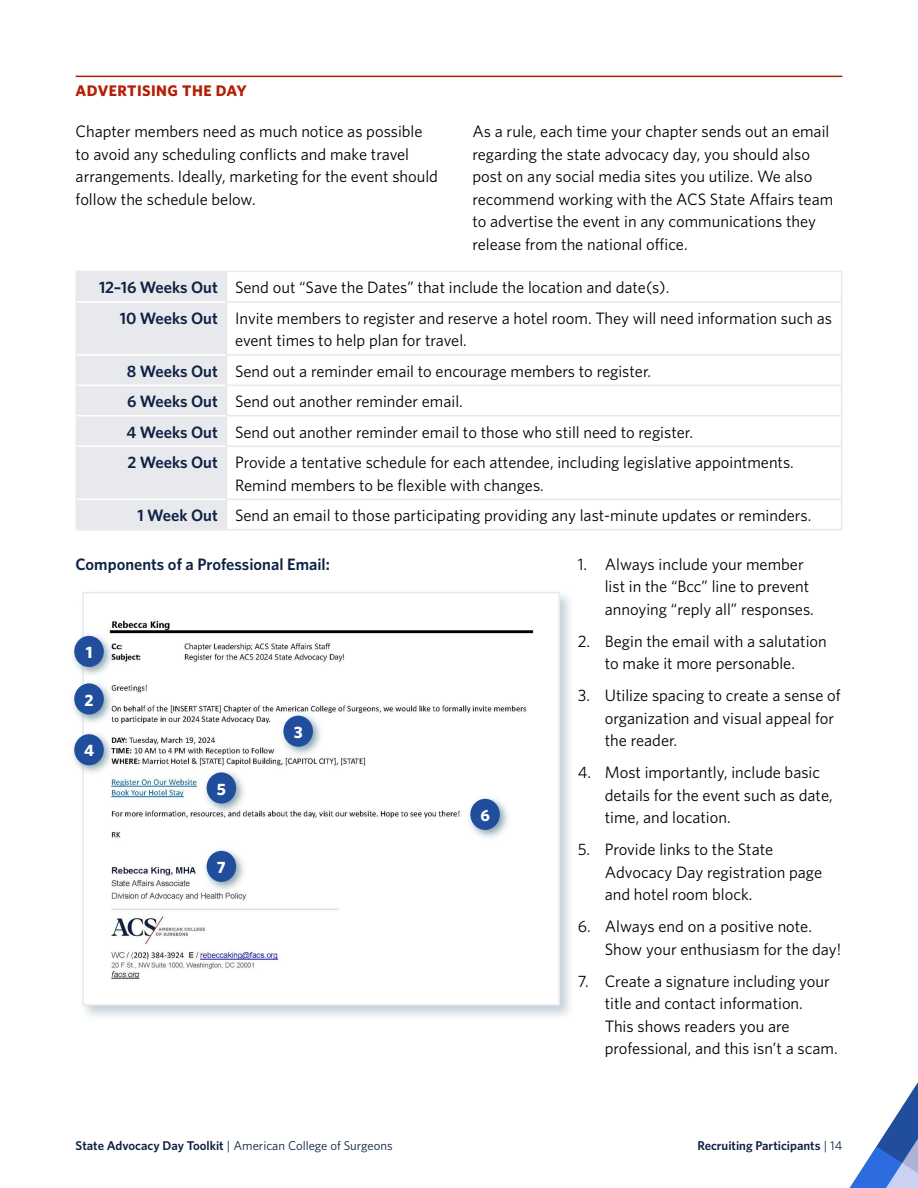
<style>
.page{position:relative;width:918px;height:1188px;background:#fff}
.page>*{position:absolute;margin:0;border:0;box-sizing:border-box;transform-origin:0 0}
.t1{font:16.5px/22.5px "Whitney";color:#000}
.t2{font:600 16.5px "Whitney";color:#0f2144}
.t3{font:700 16.5px "Whitney";color:#fff}
.t4{font:700 15.3px "Whitney";letter-spacing:.03em;color:#b51e07}
.t5{font:12.75px "Whitney";color:#0f2144}
.t6{font:600 12.75px "Whitney";color:#0f2144}
.s1{font-weight:600;color:#0f2144}
.s2{font-weight:600}
.s3{font-weight:400}
</style>
<div class="page">
<svg style="left:850px;top:1082px;width:68px;height:106px"></svg>
<hr style="left:76px;top:76px;width:766px;height:1px;background:#b51e07">
<div style="left:77px;top:272px;width:149px;height:257px;background:#e8e9ed"></div>
<hr style="left:226px;top:272px;width:1px;height:30px;background:#e6e7e8">
<hr style="left:226px;top:302px;width:1px;height:53px;background:#e6e7e8">
<hr style="left:226px;top:355px;width:1px;height:30px;background:#e6e7e8">
<hr style="left:226px;top:385px;width:1px;height:31px;background:#e6e7e8">
<hr style="left:226px;top:416px;width:1px;height:30px;background:#e6e7e8">
<hr style="left:226px;top:446px;width:1px;height:53px;background:#e6e7e8">
<hr style="left:226px;top:499px;width:1px;height:30px;background:#e6e7e8">
<hr style="left:77px;top:301px;width:149px;height:2px;background:#fff">
<hr style="left:77px;top:354px;width:149px;height:2px;background:#fff">
<hr style="left:77px;top:385px;width:149px;height:1px;background:#fff">
<hr style="left:77px;top:415px;width:149px;height:2px;background:#fff">
<hr style="left:77px;top:446px;width:149px;height:1px;background:#fff">
<hr style="left:77px;top:498px;width:149px;height:2px;background:#fff">
<hr style="left:226px;top:271px;width:616px;height:1px;background:#e8e9ed">
<svg style="left:841px;top:272px;width:1px;height:29px"></svg>
<hr style="left:227px;top:301px;width:615px;height:2px;background:#e8e9ed">
<hr style="left:841px;top:303px;width:1px;height:51px;background:#e8e9ed">
<hr style="left:227px;top:354px;width:615px;height:2px;background:#e8e9ed">
<hr style="left:227px;top:385px;width:615px;height:1px;background:#e8e9ed">
<hr style="left:227px;top:415px;width:615px;height:2px;background:#e8e9ed">
<svg style="left:841px;top:356px;width:1px;height:90px"></svg>
<hr style="left:227px;top:446px;width:615px;height:1px;background:#e8e9ed">
<hr style="left:841px;top:447px;width:1px;height:51px;background:#e8e9ed">
<hr style="left:227px;top:498px;width:615px;height:2px;background:#e8e9ed">
<svg style="left:841px;top:500px;width:1px;height:29px"></svg>
<hr style="left:226px;top:529px;width:616px;height:1px;background:#e8e9ed">
<hr style="left:76px;top:271px;width:150px;height:1px;background:#e8e9ed">
<hr style="left:76px;top:272px;width:1px;height:30px;background:#e8e9ed">
<hr style="left:76px;top:302px;width:1px;height:53px;background:#e8e9ed">
<hr style="left:76px;top:355px;width:1px;height:30px;background:#e8e9ed">
<hr style="left:76px;top:385px;width:1px;height:31px;background:#e8e9ed">
<hr style="left:76px;top:416px;width:1px;height:30px;background:#e8e9ed">
<hr style="left:76px;top:446px;width:1px;height:53px;background:#e8e9ed">
<hr style="left:76px;top:499px;width:1px;height:30px;background:#e8e9ed">
<hr style="left:76px;top:529px;width:150px;height:1px;background:#e8e9ed">
<div style="left:79px;top:589px;width:496px;height:432px;background:#8aa3b0;opacity:.5"></div>
<img style="left:85px;top:595px;width:472px;height:408px">
<div style="left:82px;top:592px;width:478px;height:414px;border:2px solid #e8e9ed"></div>
<svg style="left:466px;top:794px;width:44px;height:47px"></svg>
<div style="left:470px;top:799px;width:30px;height:31px;background:#214e9c;border-radius:50%"></div>
<svg style="left:279px;top:711px;width:45px;height:47px"></svg>
<div style="left:283px;top:716px;width:30px;height:31px;background:#214e9c;border-radius:50%"></div>
<svg style="left:202px;top:768px;width:45px;height:46px"></svg>
<div style="left:207px;top:772px;width:29px;height:32px;background:#214e9c;border-radius:50%"></div>
<svg style="left:202px;top:846px;width:45px;height:47px"></svg>
<div style="left:207px;top:851px;width:29px;height:31px;background:#214e9c;border-radius:50%"></div>
<svg style="left:73px;top:730px;width:41px;height:46px"></svg>
<div style="left:74px;top:734px;width:30px;height:31px;background:#214e9c;border-radius:50%"></div>
<svg style="left:73px;top:679px;width:41px;height:46px"></svg>
<div style="left:74px;top:683px;width:30px;height:32px;background:#214e9c;border-radius:50%"></div>
<svg style="left:73px;top:631px;width:41px;height:47px"></svg>
<div style="left:74px;top:636px;width:30px;height:31px;background:#214e9c;border-radius:50%"></div>
<p class="t4" style="left:76px;top:80px;width:173px">ADVERTISING THE DAY</p>
<p class="t1" style="left:76px;top:120px;width:364px">Chapter members need as much notice as possible to avoid any scheduling conflicts and make travel arrangements. Ideally, marketing for the event should follow the schedule below.</p>
<p class="t1" style="left:473px;top:120px;width:362px">As a rule, each time your chapter sends out an email regarding the state advocacy day, you should also post on any social media sites you utilize. We also recommend working with the ACS State Affairs team to advertise the event in any communications they release from the national office.</p>
<p class="t1" style="left:120px;top:272px;width:714px;line-height:30.5px;text-indent:-21px"><span class="s1">12–16 Weeks Out</span> Send out “Save the Dates” that include the location and date(s).<br><span class="s1">10 Weeks Out</span> Invite members to register and reserve a hotel room. They will need information such as</p>
<p class="t1" style="left:127px;top:325px;width:669px;line-height:30.5px;text-indent:109px">event times to help plan for travel.<br><span class="s1">8 Weeks Out</span> Send out a reminder email to encourage members to register.<br><span class="s1">6 Weeks Out</span> Send out another reminder email.<br><span class="s1">4 Weeks Out</span> Send out another reminder email to those who still need to register.<br><span class="s1">2 Weeks Out</span> Provide a tentative schedule for each attendee, including legislative appointments.</p>
<p class="t1" style="left:137px;top:469px;width:675px;line-height:30.5px;text-indent:98px">Remind members to be flexible with changes.<br><span class="s1">1 Week Out</span> Send an email to those participating providing any last-minute updates or reminders.</p>
<p class="t2" style="left:76px;top:553px;width:256px">Components of a Professional Email:</p>
<p class="t3" style="left:86px;top:641px;width:8px">1</p>
<p class="t3" style="left:84px;top:689px;width:11px">2</p>
<p class="t3" style="left:84px;top:740px;width:12px">4</p>
<p class="t3" style="left:217px;top:778px;width:11px">5</p>
<p class="t3" style="left:217px;top:856px;width:10px">7</p>
<p class="t3" style="left:294px;top:721px;width:10px">3</p>
<p class="t3" style="left:480px;top:804px;width:11px">6</p>
<p class="t5" style="left:76px;top:1137px;width:319px"><span class="s2">State Advocacy Day Toolkit</span> | American College of Surgeons</p>
<p class="t1" style="left:605px;top:552px;width:211px;text-indent:-27px">1. Always include your member list in the “Bcc” line to prevent annoying “reply all” responses.</p>
<p class="t1" style="left:578px;top:629px;width:251px;text-align:center">2. Begin the email with a salutation to make it more personable.</p>
<p class="t1" style="left:605px;top:684px;width:237px;text-indent:-27px">3. Utilize spacing to create a sense of organization and visual appeal for the reader.</p>
<p class="t1" style="left:605px;top:761px;width:229px;text-indent:-27px">4. Most importantly, include basic details for the event such as date, time, and location.</p>
<p class="t1" style="left:605px;top:838px;width:219px;text-indent:-27px">5. Provide links to the State<br>Advocacy Day registration page and hotel room block.</p>
<p class="t1" style="left:605px;top:915px;width:238px;text-indent:-27px">6. Always end on a positive note.<br>Show your enthusiasm for the day!</p>
<p class="t1" style="left:605px;top:969px;width:234px;text-indent:-27px">7. Create a signature including your title and contact information.<br>This shows readers you are professional, and this isn’t a scam.</p>
<p class="t6" style="left:697px;top:1137px;width:147px">Recruiting Participants <span class="s3">| 14</span></p>
</div>
